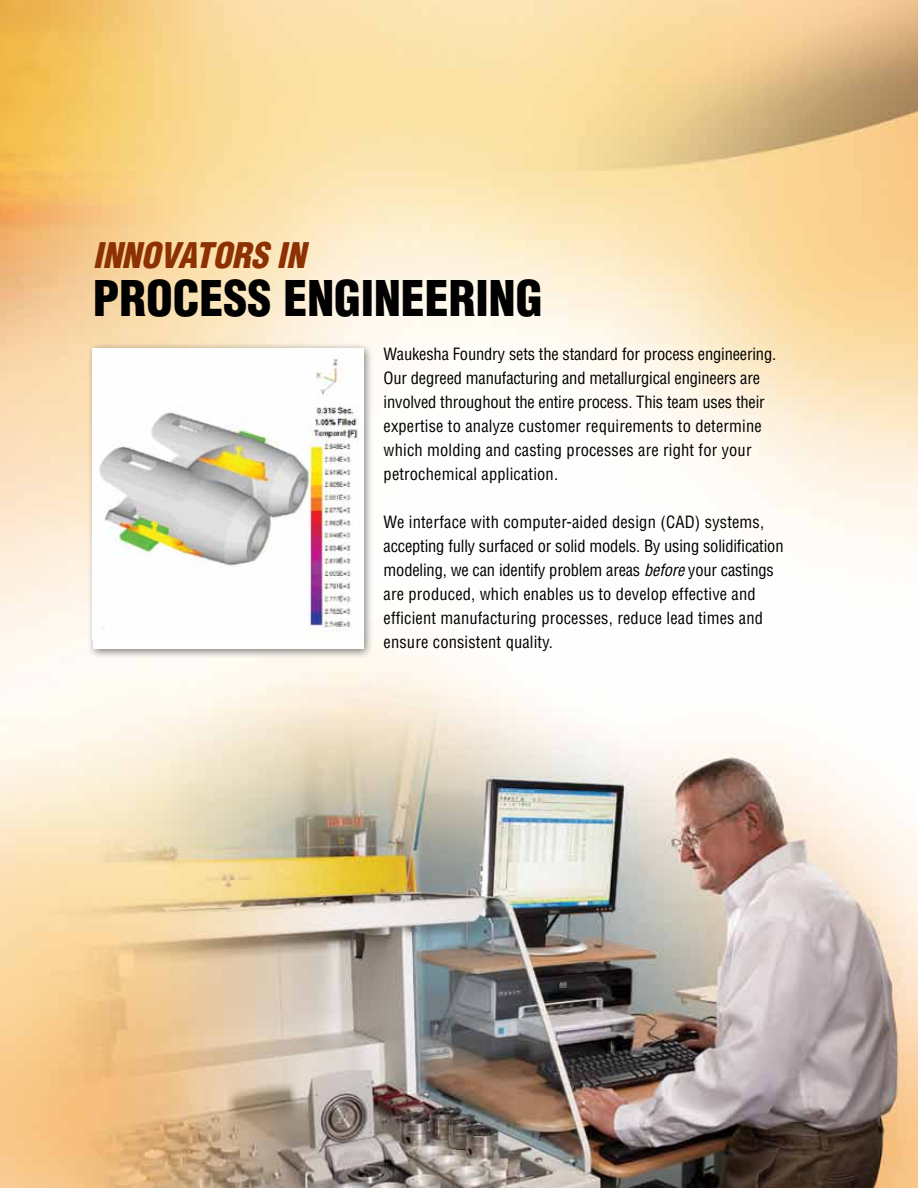
<style>
.page{position:relative;width:918px;height:1188px;background:#fff}
.page>*{position:absolute;margin:0;border:0;box-sizing:border-box;transform-origin:0 0}
.t1{font:900 condensed 48px "Helvetica LT Std";color:#000}
.t2{font:italic 900 condensed 34.5px "Helvetica LT Std";color:#8d3103}
.t3{font:condensed 16.5px/24px "Helvetica LT Std";letter-spacing:.01em;color:#000}
.t4{font:condensed 16.5px/24px "Helvetica LT Std";letter-spacing:-.01em;color:#000}
.s1{font-style:italic}
</style>
<div class="page">
<img style="left:0;top:0;width:918px;height:1188px">
<div style="left:87px;top:342px;width:287px;height:317px;background:#000;opacity:.5"></div>
<div style="left:93px;top:348px;width:270px;height:301px;background:#fff"></div>
<img style="left:99px;top:357px;width:259px;height:279px">
<h2 class="t2" style="left:93px;top:233px;width:214px">INNOVATORS IN</h2>
<h1 class="t1" style="left:93px;top:268px;width:451px">PROCESS ENGINEERING</h1>
<p class="t4" style="left:384px;top:342px;width:394px">Waukesha Foundry sets the standard for process engineering.<br>Our degreed manufacturing and metallurgical engineers are involved throughout the entire process. This team uses their expertise to analyze customer requirements to determine which molding and casting processes are right for your petrochemical application.</p>
<p class="t3" style="left:384px;top:510px;width:401px">We interface with computer-aided design (CAD) systems, accepting fully surfaced or solid models. By using solidification modeling, we can identify problem areas <span class="s1">before</span> your castings are produced, which enables us to develop effective and efficient manufacturing processes, reduce lead times and ensure consistent quality.</p>
</div>
